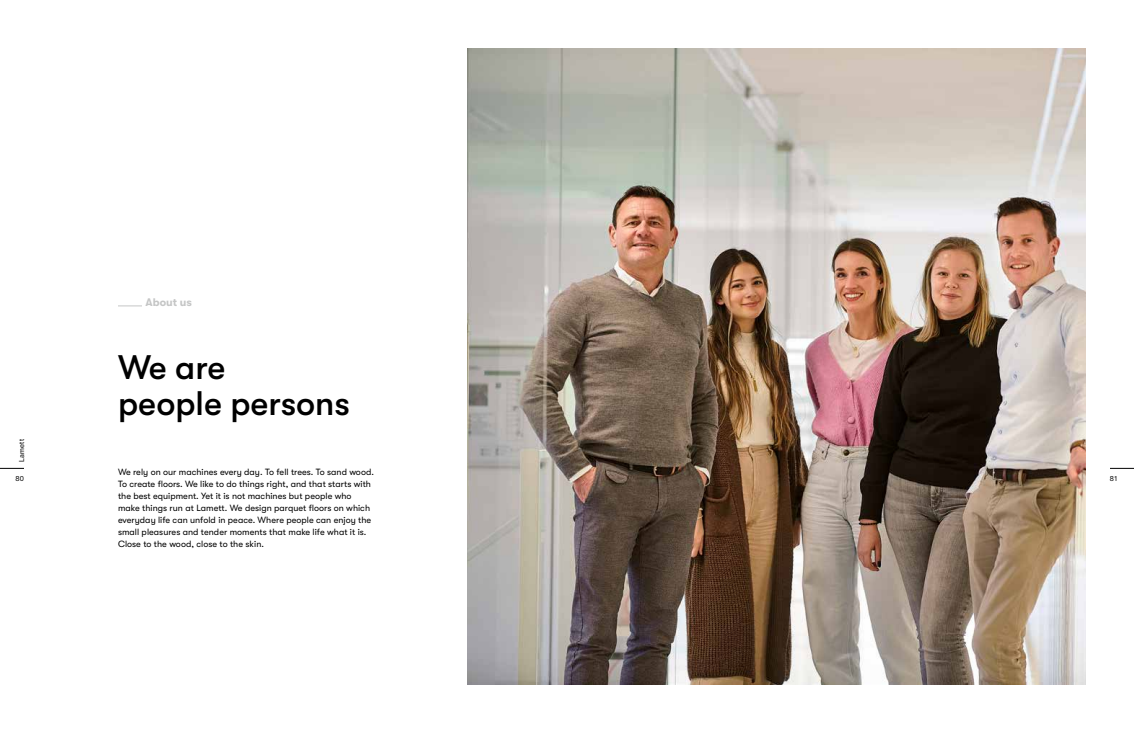
<style>
.page{position:relative;width:1134px;height:738px;background:#fff}
.page>*{position:absolute;margin:0;border:0;box-sizing:border-box;transform-origin:0 0}
.t1{font:500 34px/36px "GT Walsheim";color:#000}
.t2{font:700 11px "GT Walsheim";color:#c5c6c6}
.t3{font:9px/12px "GT Walsheim";letter-spacing:.005em;color:#000}
.t4{font:7px "TWK Lausanne 300";letter-spacing:.03em;color:#000}
</style>
<div class="page">
<img style="left:468px;top:48px;width:618px;height:636px">
<svg style="left:118px;top:305px;width:24px;height:1px"></svg>
<svg style="left:0;top:468px;width:24px;height:1px"></svg>
<svg style="left:1110px;top:468px;width:24px;height:1px"></svg>
<p class="t2" style="left:146px;top:296px;width:48px">About us</p>
<p class="t4" style="left:17px;top:461px;width:24px;rotate:-90deg">Lamett</p>
<h1 class="t1" style="left:118px;top:348px;width:234px">We are<br>people persons</h1>
<p class="t3" style="left:118px;top:465px;width:257px">We rely on our machines every day. To fell trees. To sand wood.<br>To create floors. We like to do things right, and that starts with the best equipment. Yet it is not machines but people who make things run at Lamett. We design parquet floors on which everyday life can unfold in peace. Where people can enjoy the small pleasures and tender moments that make life what it is.<br>Close to the wood, close to the skin.</p>
<p class="t4" style="left:15px;top:473px;width:10px">80</p>
<p class="t4" style="left:1110px;top:473px;width:9px">81</p>
</div>
